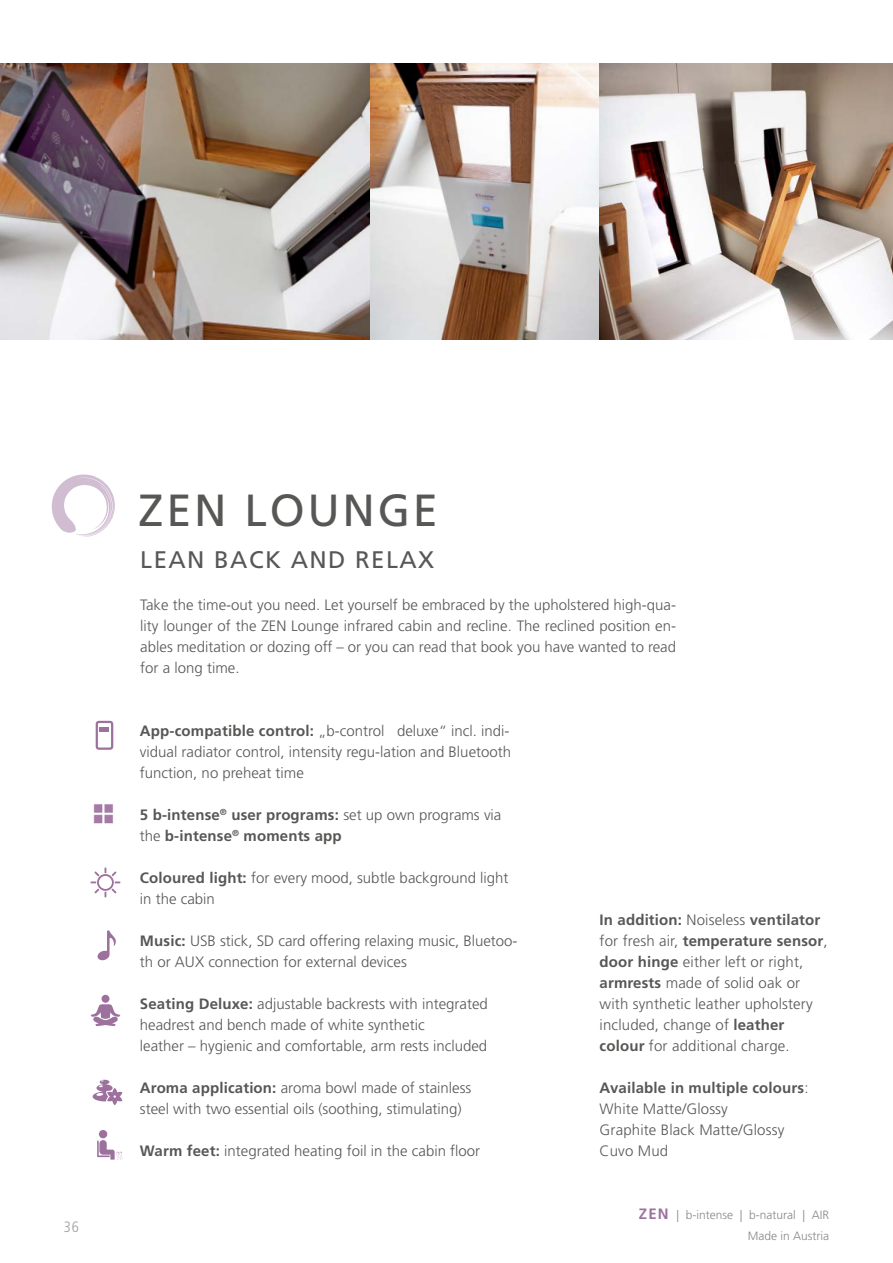
<style>
.page{position:relative;width:893px;height:1263px;background:#fff}
.page>*{position:absolute;margin:0;border:0;box-sizing:border-box;transform-origin:0 0}
.t1{font:45px "Frutiger";letter-spacing:.06em;color:#575756}
.t2{font:24px "Frutiger";letter-spacing:.06em;color:#575756}
.t3{font:300 15px/21px "Frutiger";color:#575756}
.t4{font:700 15px/21px "Frutiger";letter-spacing:.01em;color:#575756}
.t5{font:300 condensed 15px "Frutiger";color:#a1a1a1}
.t6{font:300 12px/21px "Frutiger";color:#878787;text-align:right}
.s1{font-weight:700}
.s2{font-weight:300}
.s3{font-weight:700;font-size:15px;color:#9d719e}
</style>
<div class="page">
<img style="left:370px;top:64px;width:523px;height:275px">
<img style="left:0;top:64px;width:370px;height:275px">
<svg style="left:52px;top:474px;width:63px;height:63px"></svg>
<div style="left:102px;top:995px;width:7px;height:8px;background:#9d719e;border-radius:50%"></div>
<svg style="left:91px;top:1004px;width:29px;height:22px"></svg>
<svg style="left:97px;top:930px;width:19px;height:31px"></svg>
<svg style="left:91px;top:867px;width:29px;height:30px"></svg>
<svg style="left:93px;top:1080px;width:29px;height:25px"></svg>
<div style="left:99px;top:1130px;width:8px;height:8px;background:#9d719e;border-radius:50%"></div>
<svg style="left:97px;top:1140px;width:25px;height:20px"></svg>
<img style="left:93px;top:804px;width:20px;height:20px">
<div style="left:96px;top:721px;width:17px;height:29px;border:2px solid #9d719e;border-radius:2px"></div>
<svg style="left:100px;top:727px;width:9px;height:4px"></svg>
<p class="t5" style="left:64px;top:1218px;width:17px">36</p>
<h1 class="t1" style="left:139px;top:484px;width:301px">ZEN LOUNGE</h1>
<h2 class="t2" style="left:140px;top:545px;width:295px">LEAN BACK AND RELAX</h2>
<p class="t3" style="left:140px;top:594px;width:537px;text-align:justify">Take the time-out you need. Let yourself be embraced by the upholstered high-qua&shy;lity lounger of the ZEN Lounge infrared cabin and recline. The reclined position en&shy;ables meditation or dozing off – or you can read that book you have wanted to read for a long time.</p>
<p class="t3" style="left:140px;top:720px;width:373px;text-align:justify"><span class="s1">App-compatible control:</span> „b-control deluxe“ incl. indi&shy;vidual radiator control, intensity regu-lation and Bluetooth function, no preheat time</p>
<p class="t4" style="left:140px;top:804px;width:363px">5 b-intense<sup>®</sup> user programs: <span class="s2">set up own programs via the</span> b-intense<sup>®</sup> moments app</p>
<p class="t3" style="left:140px;top:867px;width:370px"><span class="s1">Coloured light:</span> for every mood, subtle background light in the cabin</p>
<p class="t3" style="left:140px;top:930px;width:379px"><span class="s1">Music:</span> USB stick, SD card offering relaxing music, Bluetoo&shy;th or AUX connection for external devices</p>
<p class="t3" style="left:140px;top:993px;width:349px"><span class="s1">Seating Deluxe:</span> adjustable backrests with integrated headrest and bench made of white synthetic<br>leather – hygienic and comfortable, arm rests included</p>
<p class="t3" style="left:140px;top:1077px;width:333px"><span class="s1">Aroma application:</span> aroma bowl made of stainless steel with two essential oils (soothing, stimulating)</p>
<p class="t3" style="left:140px;top:1140px;width:342px"><span class="s1">Warm feet:</span> integrated heating foil in the cabin floor</p>
<p class="t3" style="left:600px;top:909px;width:230px"><span class="s1">In addition:</span> Noiseless <span class="s1">ventilator </span>for fresh air, <span class="s1">temperature sensor</span>, <span class="s1">door hinge</span> either left or right, <span class="s1">armrests</span> made of solid oak or with synthetic leather upholstery included, change of <span class="s1">leather colour</span> for additional charge.</p>
<p class="t3" style="left:600px;top:1077px;width:210px"><span class="s1">Available in multiple colours</span>:<br>White Matte/Glossy<br>Graphite Black Matte/Glossy<br>Cuvo Mud</p>
<p class="t6" style="left:639px;top:1204px;width:192px"><span class="s3">ZEN</span> | b-intense | b-natural | AIR<br>Made in Austria</p>
</div>
